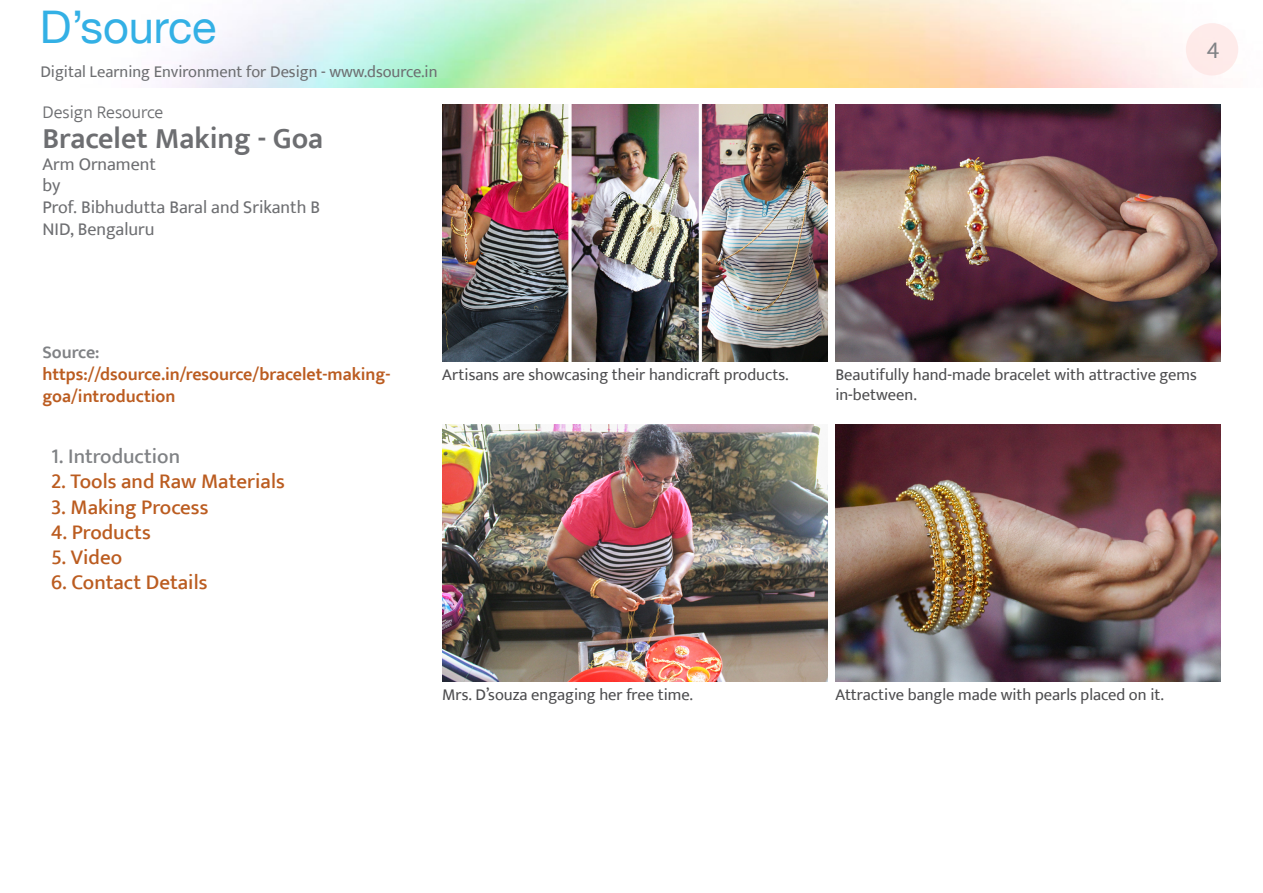
<style>
.page{position:relative;width:1263px;height:893px;background:#fff}
.page>*{position:absolute;margin:0;border:0;box-sizing:border-box;transform-origin:0 0}
.t1{font:45px "Helvetica Neue";color:#33b0e5}
.t2{font:600 30px "Ek Mukta";color:#6d6e71}
.t3{font:24px "Ek Mukta";color:#808285}
.t4{font:500 21px "Ek Mukta";color:#bb5c20}
.t5{font:500 21px "Ek Mukta";color:#808285}
.t6{font:600 18px/21.6px "Ek Mukta";color:#bb5c20}
.t7{font:18px/21.6px "Ek Mukta";color:#6d6e71}
.t8{font:300 18px "Ek Mukta";color:#6d6e71}
.t9{font:600 18px "Ek Mukta";color:#808285}
.t10{font:16.5px/19.8px "Ek Mukta";color:#4d4d4f}
.t11{font:16.5px "Ek Mukta";color:#6d6e71}
</style>
<div class="page">
<div style="left:1186px;top:23px;width:52px;height:52px;background:#feebea;border-radius:50%"></div>
<img style="left:835px;top:425px;width:385px;height:257px">
<img style="left:835px;top:105px;width:385px;height:257px">
<img style="left:442px;top:425px;width:385px;height:257px">
<img style="left:442px;top:105px;width:385px;height:257px">
<h1 class="t1" style="left:40px;top:-6px;width:178px">D’source</h1>
<p class="t11" style="left:40px;top:62px;width:399px">Digital Learning Environment for Design - www.dsource.in</p>
<p class="t8" style="left:43px;top:101px;width:122px">Design Resource</p>
<h2 class="t2" style="left:43px;top:120px;width:282px">Bracelet Making - Goa</h2>
<p class="t7" style="left:43px;top:153px;width:279px">Arm Ornament<br>by<br>Prof. Bibhudutta Baral and Srikanth B<br>NID, Bengaluru</p>
<p class="t9" style="left:43px;top:342px;width:59px">Source:</p>
<p class="t6" style="left:43px;top:363px;width:350px">https://dsource.in/resource/bracelet-making&shy;goa/introduction</p>
<p class="t5" style="left:51px;top:444px;width:131px">1. Introduction</p>
<p class="t4" style="left:51px;top:469px;width:235px">2. Tools and Raw Materials</p>
<p class="t4" style="left:51px;top:494px;width:159px">3. Making Process</p>
<p class="t4" style="left:51px;top:519px;width:101px">4. Products</p>
<p class="t4" style="left:51px;top:544px;width:73px">5. Video</p>
<p class="t4" style="left:51px;top:570px;width:158px">6. Contact Details</p>
<p class="t10" style="left:442px;top:365px;width:348px">Artisans are showcasing their handicraft products.</p>
<p class="t10" style="left:442px;top:685px;width:252px">Mrs. D’souza engaging her free time.</p>
<h3 class="t3" style="left:1207px;top:35px;width:14px">4</h3>
<p class="t10" style="left:835px;top:365px;width:363px">Beautifully hand-made bracelet with attractive gems in-between.</p>
<p class="t10" style="left:835px;top:685px;width:330px">Attractive bangle made with pearls placed on it.</p>
</div>
